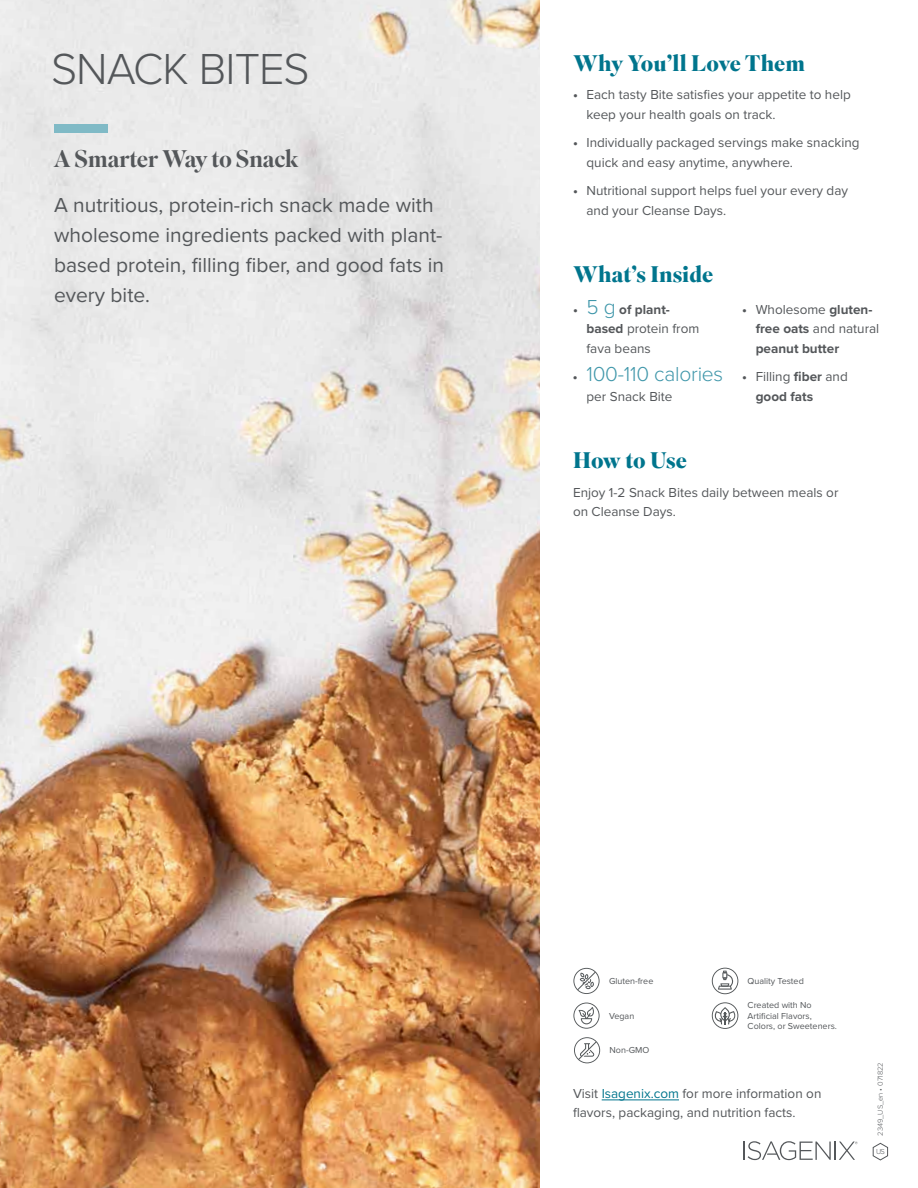
<style>
.page{position:relative;width:918px;height:1188px;background:#fff}
.page>*{position:absolute;margin:0;border:0;box-sizing:border-box;transform-origin:0 0}
.t1{font:300 45px "Proxima Nova";letter-spacing:-.02em;color:#54575a}
.t2{font:500 24px "Superior Title";letter-spacing:-.02em;color:#54575a}
.t3{font:700 22.5px "Superior Title";color:#00758d}
.t4{font:21px/30px "Proxima Nova";color:#54575a}
.t5{font:300 21px "Proxima Nova";letter-spacing:-.01em;color:#4097aa}
.t6{font:13.5px/19.5px "Proxima Nova";color:#54575a}
.t7{font:700 13.5px/19.5px "Proxima Nova";color:#54575a}
.t8{font:9px/10.5px "Proxima Nova";color:#54575a}
.t9{font:300 7.5px "Proxima Nova";color:#54575a}
.s1{font-weight:700}
.s2{font-weight:300;font-size:21px;color:#4097aa}
.s3{font-weight:700;font-size:13.5px;color:#54575a}
.s4{font-weight:400}
.s5{color:#00758d}
</style>
<div class="page">
<svg style="left:743px;top:1141px;width:115px;height:19px"></svg>
<svg style="left:873px;top:1143px;width:15px;height:17px"></svg>
<img style="left:0;top:0;width:540px;height:1188px">
<div style="left:54px;top:124px;width:54px;height:9px;background:#80bac6"></div>
<hr style="left:602px;top:1100px;width:77px;height:1px;background:#00758d">
<svg style="left:573px;top:1003px;width:27px;height:26px"></svg>
<svg style="left:574px;top:1037px;width:27px;height:26px"></svg>
<svg style="left:573px;top:968px;width:27px;height:26px"></svg>
<svg style="left:712px;top:968px;width:26px;height:26px"></svg>
<svg style="left:712px;top:1002px;width:26px;height:27px"></svg>
<h1 class="t1" style="left:51px;top:35px;width:260px">SNACK BITES</h1>
<h2 class="t2" style="left:53px;top:144px;width:247px">A Smarter Way to Snack</h2>
<h3 class="t4" style="left:54px;top:189px;width:392px">A nutritious, protein-rich snack made with wholesome ingredients packed with plant&shy;based protein, filling fiber, and good fats in every bite.</h3>
<h3 class="t3" style="left:573px;top:49px;width:234px">Why You’ll Love Them</h3>
<p class="t6" style="left:586px;top:85px;width:266px;text-indent:-14px"><span class="s1">•</span> Each tasty Bite satisfies your appetite to help keep your health goals on track.</p>
<p class="t6" style="left:586px;top:133px;width:275px;text-indent:-14px"><span class="s1">•</span> Individually packaged servings make snacking quick and easy anytime, anywhere.</p>
<p class="t6" style="left:586px;top:181px;width:263px;text-indent:-14px"><span class="s1">•</span> Nutritional support helps fuel your every day and your Cleanse Days.</p>
<h3 class="t3" style="left:573px;top:260px;width:142px">What’s Inside</h3>
<p class="t6" style="left:586px;top:299px;width:114px;text-indent:-13px"><span class="s1">•</span> <span class="s2">5 g</span> <span class="s1">of plant&shy;based</span> protein from fava beans</p>
<h3 class="t5" style="left:573px;top:358px;width:152px"><span class="s3">•</span> 100-110 calories</h3>
<p class="t6" style="left:586px;top:386px;width:87px">per Snack Bite</p>
<p class="t7" style="left:756px;top:299px;width:125px;text-indent:-14px">• <span class="s4">Wholesome</span> gluten&shy;free oats <span class="s4">and natural </span>peanut butter</p>
<p class="t7" style="left:756px;top:367px;width:94px;text-indent:-14px">• <span class="s4">Filling</span> fiber <span class="s4">and </span>good fats</p>
<h3 class="t3" style="left:573px;top:446px;width:115px">How to Use</h3>
<p class="t6" style="left:573px;top:482px;width:267px">Enjoy 1-2 Snack Bites daily between meals or on Cleanse Days.</p>
<p class="t8" style="left:609px;top:975px;width:46px">Gluten-free</p>
<p class="t8" style="left:609px;top:1010px;width:27px">Vegan</p>
<p class="t8" style="left:610px;top:1045px;width:41px">Non-GMO</p>
<p class="t8" style="left:748px;top:975px;width:58px">Quality Tested</p>
<p class="t8" style="left:748px;top:999px;width:91px">Created with No<br>Artificial Flavors,<br>Colors, or Sweeteners.</p>
<p class="t6" style="left:573px;top:1083px;width:250px">Visit <span class="s5">Isagenix.com</span> for more information on flavors, packaging, and nutrition facts.</p>
<p class="t9" style="left:875px;top:1136px;width:75px;rotate:-90deg">2349_US_en • 071822</p>
<p class="t9" style="left:876px;top:1146px;width:10px">US</p>
</div>
